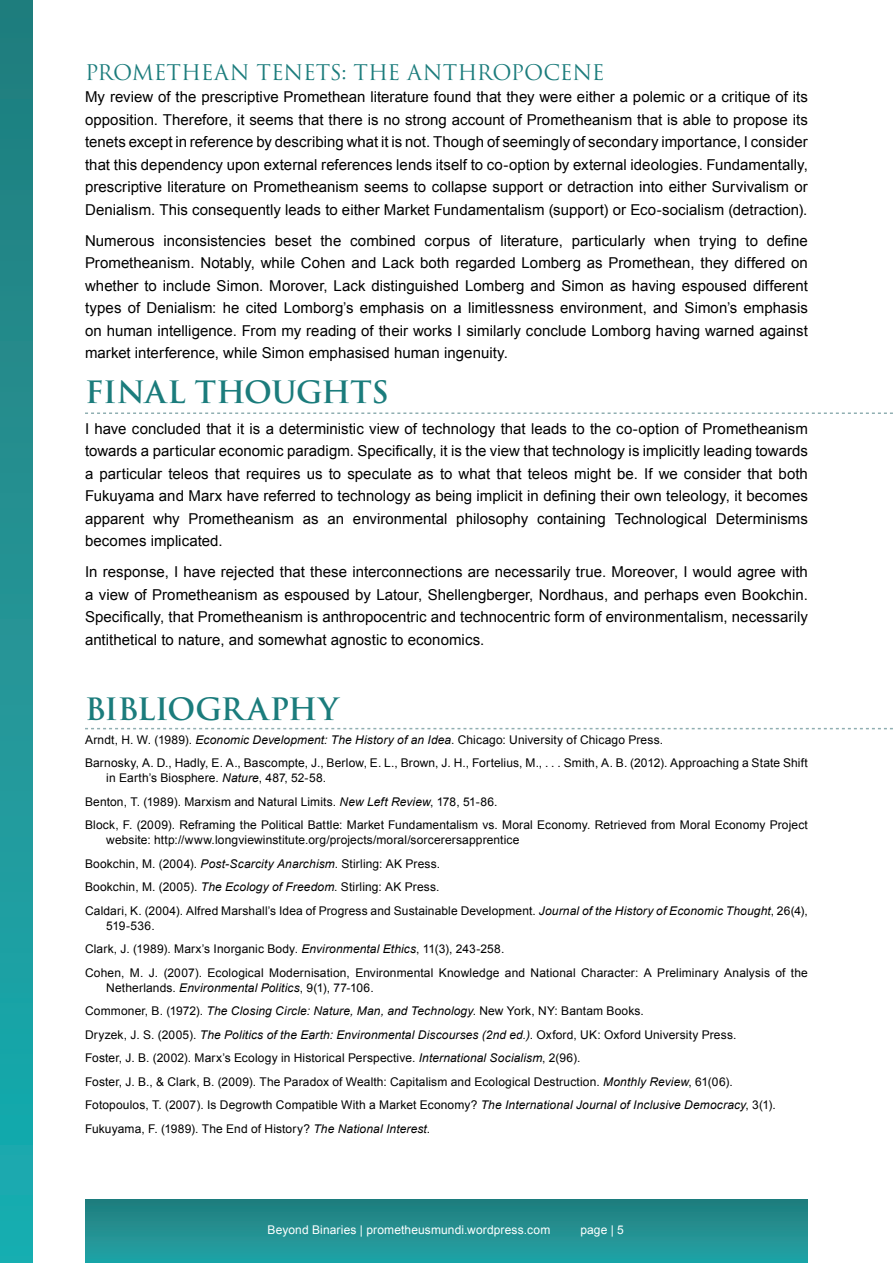
<style>
.page{position:relative;width:893px;height:1263px;background:#fff}
.page>*{position:absolute;margin:0;border:0;box-sizing:border-box;transform-origin:0 0}
.t1{font:700 30px "Trajan Pro";letter-spacing:-.015em;color:#1b7c7c}
.t2{font:21px "Trajan Pro";letter-spacing:-.01em;color:#1b7c7c}
.t3{font:15px/22.5px "Arial";letter-spacing:.005em;color:#000;text-align:justify}
.t4{font:12px/23.5px "Arial";letter-spacing:.01em;color:#000}
.t5{font:12px "Arial";letter-spacing:.01em;color:#fff}
.s1{font-style:italic}
</style>
<div class="page">
<div style="left:0;top:0;width:32px;height:1263px;background:linear-gradient(to bottom,#257c7c,#1aadb1)"></div>
<div style="left:85px;top:1199px;width:723px;height:64px;background:linear-gradient(to bottom,#227c7c,#21a4a6)"></div>
<svg style="left:85px;top:412px;width:808px;height:2px"></svg>
<svg style="left:85px;top:728px;width:808px;height:1px"></svg>
<h2 class="t2" style="left:85px;top:59px;width:521px">PROMETHEAN TENETS: THE ANTHROPOCENE</h2>
<p class="t3" style="left:85px;top:85px;width:724px">My review of the prescriptive Promethean literature found that they were either a polemic or a critique of its opposition. Therefore, it seems that there is no strong account of Prometheanism that is able to propose its tenets except in reference by describing what it is not. Though of seemingly of secondary importance, I consider that this dependency upon external references lends itself to co-option by external ideologies. Fundamentally, prescriptive literature on Prometheanism seems to collapse support or detraction into either Survivalism or Denialism. This consequently leads to either Market Fundamentalism (support) or Eco-socialism (detraction).</p>
<p class="t3" style="left:85px;top:229px;width:724px">Numerous inconsistencies beset the combined corpus of literature, particularly when trying to define Prometheanism. Notably, while Cohen and Lack both regarded Lomberg as Promethean, they differed on whether to include Simon. Morover, Lack distinguished Lomberg and Simon as having espoused different types of Denialism: he cited Lomborg’s emphasis on a limitlessness environment, and Simon’s emphasis on human intelligence. From my reading of their works I similarly conclude Lomborg having warned against market interference, while Simon emphasised human ingenuity.</p>
<h1 class="t1" style="left:85px;top:373px;width:305px">FINAL THOUGHTS</h1>
<p class="t3" style="left:85px;top:417px;width:724px">I have concluded that it is a deterministic view of technology that leads to the co-option of Prometheanism towards a particular economic paradigm. Specifically, it is the view that technology is implicitly leading towards a particular teleos that requires us to speculate as to what that teleos might be. If we consider that both Fukuyama and Marx have referred to technology as being implicit in defining their own teleology, it becomes apparent why Prometheanism as an environmental philosophy containing Technological Determinisms becomes implicated.</p>
<p class="t3" style="left:85px;top:560px;width:724px">In response, I have rejected that these interconnections are necessarily true. Moreover, I would agree with a view of Prometheanism as espoused by Latour, Shellengberger, Nordhaus, and perhaps even Bookchin.<br>Specifically, that Prometheanism is anthropocentric and technocentric form of environmentalism, necessarily antithetical to nature, and somewhat agnostic to economics.</p>
<h1 class="t1" style="left:85px;top:691px;width:255px">BIBLIOGRAPHY</h1>
<p class="t4" style="left:85px;top:727px;width:724px">Arndt, H. W. (1989). <span class="s1">Economic Development: The History of an Idea</span>. Chicago: University of Chicago Press.<br>Barnosky, A. D., Hadly, E. A., Bascompte, J., Berlow, E. L., Brown, J. H., Fortelius, M., . . . Smith, A. B. (2012). Approaching a State Shift</p>
<p class="t4" style="left:85px;top:766px;width:724px;text-indent:21px">in Earth’s Biosphere. <span class="s1">Nature</span>, 487, 52-58.<br>Benton, T. (1989). Marxism and Natural Limits. <span class="s1">New Left Review</span>, 178, 51-86.<br>Block, F. (2009). Reframing the Political Battle: Market Fundamentalism vs. Moral Economy. Retrieved from Moral Economy Project</p>
<p class="t4" style="left:85px;top:828px;width:724px;text-indent:21px">website: http://www.longviewinstitute.org/projects/moral/sorcerersapprentice<br>Bookchin, M. (2004). <span class="s1">Post-Scarcity Anarchism</span>. Stirling: AK Press.<br>Bookchin, M. (2005). <span class="s1">The Ecology of Freedom</span>. Stirling: AK Press.<br>Caldari, K. (2004). Alfred Marshall’s Idea of Progress and Sustainable Development. <span class="s1">Journal of the History of Economic Thought</span>, 26(4),</p>
<p class="t4" style="left:85px;top:914px;width:724px;text-indent:21px">519-536.<br>Clark, J. (1989). Marx’s Inorganic Body. <span class="s1">Environmental Ethics</span>, 11(3), 243-258.<br>Cohen, M. J. (2007). Ecological Modernisation, Environmental Knowledge and National Character: A Preliminary Analysis of the</p>
<p class="t4" style="left:85px;top:976px;width:692px;text-indent:21px">Netherlands. <span class="s1">Environmental Politics</span>, 9(1), 77-106.<br>Commoner, B. (1972). <span class="s1">The Closing Circle: Nature, Man, and Technology</span>. New York, NY: Bantam Books.<br>Dryzek, J. S. (2005). <span class="s1">The Politics of the Earth: Environmental Discourses (2nd ed.)</span>. Oxford, UK: Oxford University Press.<br>Foster, J. B. (2002). Marx’s Ecology in Historical Perspective. <span class="s1">International Socialism</span>, 2(96).<br>Foster, J. B., &amp; Clark, B. (2009). The Paradox of Wealth: Capitalism and Ecological Destruction. <span class="s1">Monthly Review</span>, 61(06).<br>Fotopoulos, T. (2007). Is Degrowth Compatible With a Market Economy? <span class="s1">The International Journal of Inclusive Democracy</span>, 3(1).<br>Fukuyama, F. (1989). The End of History? <span class="s1">The National Interest</span>.</p>
<p class="t5" style="left:268px;top:1221px;width:284px">Beyond Binaries | prometheusmundi.wordpress.com</p>
<p class="t5" style="left:580px;top:1221px;width:45px">page | 5</p>
</div>
